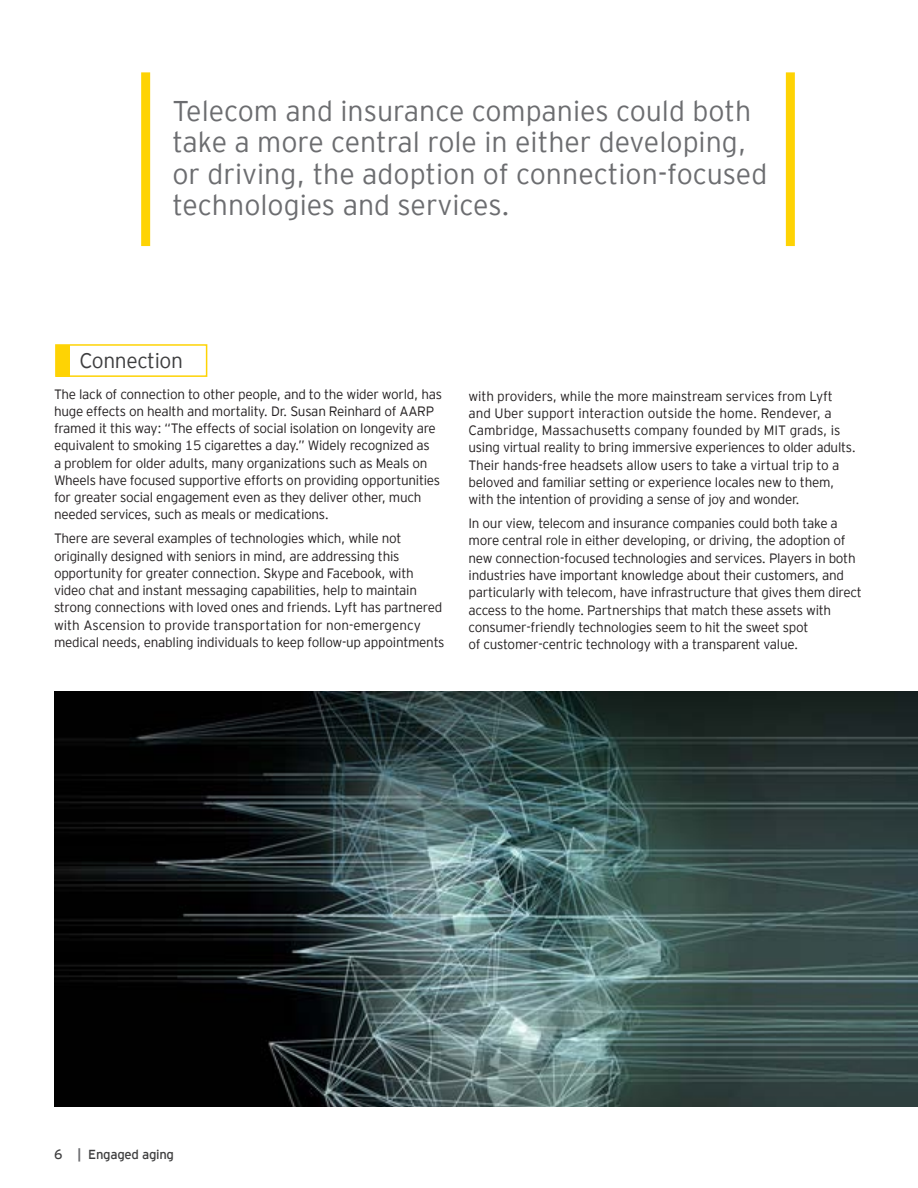
<style>
.page{position:relative;width:918px;height:1188px;background:#fff}
.page>*{position:absolute;margin:0;border:0;box-sizing:border-box;transform-origin:0 0}
.t1{font:300 28.5px/31.5px "EY Interstate";color:#6c6d70}
.t2{font:300 21px "EY Interstate";letter-spacing:-.02em;color:#3e3e3f}
.t3{font:300 13.5px/17.2px "EY Interstate";letter-spacing:-.02em;color:#231f20}
.t4{font:13.05px "EY Interstate";letter-spacing:-.02em;color:#3e3e3f}
.s1{font-size:13.5px}
.s2{font-weight:700;font-size:13.5px;color:#6c6d70}
</style>
<div class="page">
<div style="left:141px;top:72px;width:9px;height:174px;background:#fed304"></div>
<div style="left:786px;top:72px;width:9px;height:174px;background:#fed304"></div>
<div style="left:56px;top:345px;width:14px;height:31px;background:#fed304"></div>
<div style="left:55px;top:344px;width:152px;height:33px;border:2px solid #fed304"></div>
<img style="left:55px;top:691px;width:863px;height:416px">
<h1 class="t1" style="left:172px;top:93px;width:596px">Telecom and insurance companies could both take a more central role in either developing, or driving, the adoption of connection-focused technologies and services.</h1>
<h2 class="t2" style="left:79px;top:345px;width:105px">Connection</h2>
<p class="t3" style="left:54px;top:384px;width:390px">The lack of connection to other people, and to the wider world, has huge effects on health and mortality. Dr. Susan Reinhard of AARP framed it this way: “The effects of social isolation on longevity are equivalent to smoking 15 cigarettes a day.” Widely recognized as<br>a problem for older adults, many organizations such as Meals on Wheels have focused supportive efforts on providing opportunities for greater social engagement even as they deliver other, much needed services, such as meals or medications.</p>
<p class="t3" style="left:54px;top:529px;width:392px">There are several examples of technologies which, while not originally designed with seniors in mind, are addressing this opportunity for greater connection. Skype and Facebook, with video chat and instant messaging capabilities, help to maintain strong connections with loved ones and friends. Lyft has partnered with Ascension to provide transportation for non-emergency medical needs, enabling individuals to keep follow-up appointments</p>
<p class="t3" style="left:469px;top:387px;width:389px">with providers, while the more mainstream services from Lyft and Uber support interaction outside the home. Rendever, a Cambridge, Massachusetts company founded by MIT grads, is using virtual reality to bring immersive experiences to older adults.<br>Their hands-free headsets allow users to take a virtual trip to a beloved and familiar setting or experience locales new to them, with the intention of providing a sense of joy and wonder.</p>
<p class="t3" style="left:469px;top:514px;width:395px">In our view, telecom and insurance companies could both take a more central role in either developing, or driving, the adoption of new connection-focused technologies and services. Players in both industries have important knowledge about their customers, and particularly with telecom, have infrastructure that gives them direct access to the home. Partnerships that match these assets with consumer-friendly technologies seem to hit the sweet spot<br>of customer-centric technology with a transparent value.</p>
<p class="t4" style="left:54px;top:1146px;width:122px"><span class="s1">6</span> <span class="s2">|</span> Engaged aging</p>
</div>
